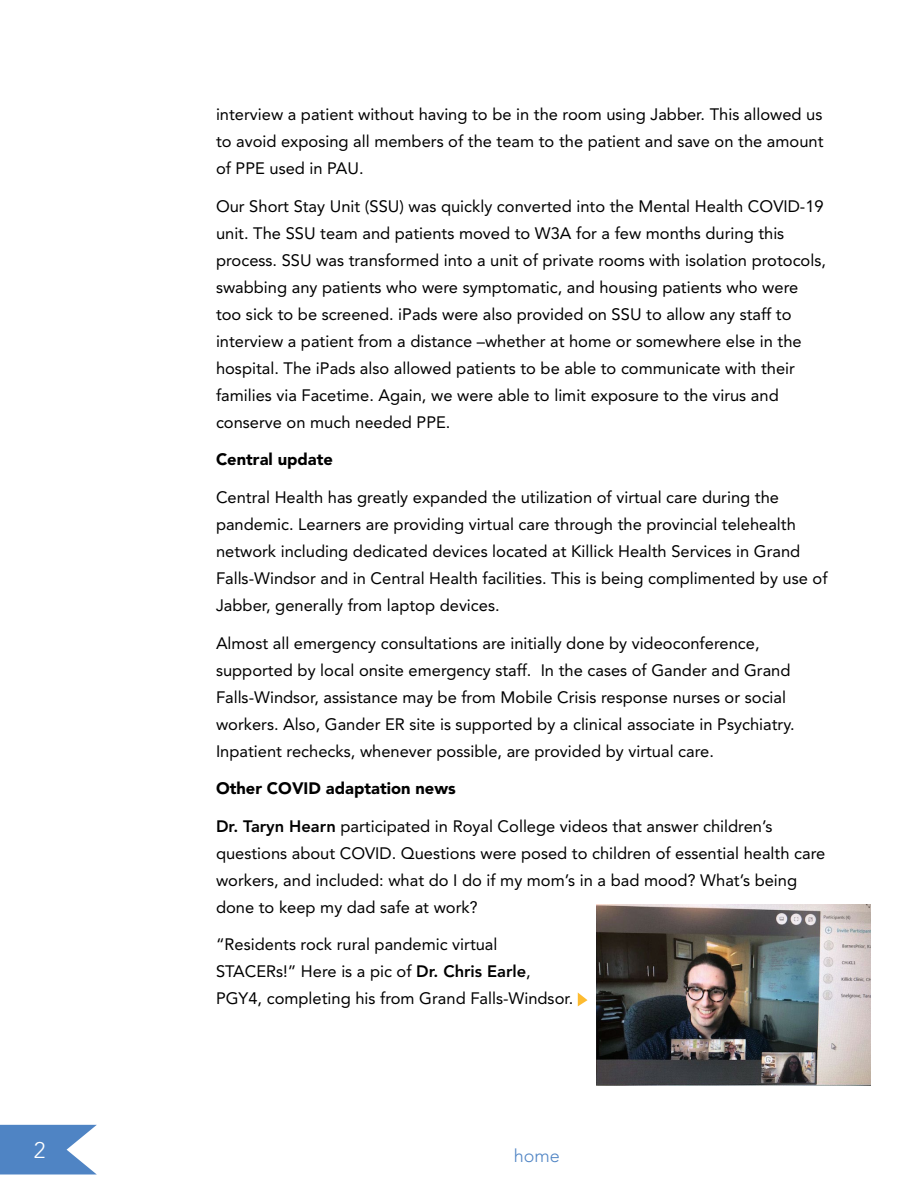
<style>
.page{position:relative;width:918px;height:1188px;background:#fff}
.page>*{position:absolute;margin:0;border:0;box-sizing:border-box;transform-origin:0 0}
.t1{font:300 22.5px "Avenir LT Std";color:#fff}
.t2{font:300 18px "Avenir LT Std";color:#4f84c4}
.t3{font:16.5px/27px "Avenir LT Std";color:#000}
.t4{font:900 16.5px "Avenir LT Std";color:#000}
.s1{font-weight:800}
</style>
<div class="page">
<svg style="left:0;top:1125px;width:97px;height:49px"></svg>
<svg style="left:578px;top:993px;width:10px;height:13px"></svg>
<img style="left:597px;top:904px;width:273px;height:182px">
<p class="t3" style="left:216px;top:101px;width:609px;text-align:justify">interview a patient without having to be in the room using Jabber. This allowed us to avoid exposing all members of the team to the patient and save on the amount of PPE used in PAU.</p>
<p class="t3" style="left:216px;top:193px;width:612px">Our Short Stay Unit (SSU) was quickly converted into the Mental Health COVID-19 unit. The SSU team and patients moved to W3A for a few months during this process. SSU was transformed into a unit of private rooms with isolation protocols, swabbing any patients who were symptomatic, and housing patients who were too sick to be screened. iPads were also provided on SSU to allow any staff to interview a patient from a distance –whether at home or somewhere else in the hospital. The iPads also allowed patients to be able to communicate with their families via Facetime. Again, we were able to limit exposure to the virus and conserve on much needed PPE.</p>
<p class="t4" style="left:216px;top:450px;width:119px">Central update</p>
<p class="t3" style="left:216px;top:484px;width:613px">Central Health has greatly expanded the utilization of virtual care during the pandemic. Learners are providing virtual care through the provincial telehealth network including dedicated devices located at Killick Health Services in Grand Falls-Windsor and in Central Health facilities. This is being complimented by use of Jabber, generally from laptop devices.</p>
<p class="t3" style="left:216px;top:629px;width:580px">Almost all emergency consultations are initially done by videoconference, supported by local onsite emergency staff. In the cases of Gander and Grand Falls-Windsor, assistance may be from Mobile Crisis response nurses or social workers. Also, Gander ER site is supported by a clinical associate in Psychiatry.<br>Inpatient rechecks, whenever possible, are provided by virtual care.</p>
<p class="t4" style="left:216px;top:778px;width:241px">Other COVID adaptation news</p>
<p class="t3" style="left:216px;top:812px;width:611px"><span class="s1">Dr. Taryn Hearn</span> participated in Royal College videos that answer children’s questions about COVID. Questions were posed to children of essential health care workers, and included: what do I do if my mom’s in a bad mood? What’s being done to keep my dad safe at work?</p>
<p class="t3" style="left:216px;top:931px;width:359px">“Residents rock rural pandemic virtual<br>STACERs!” Here is a pic of <span class="s1">Dr. Chris Earle</span>,<br>PGY4, completing his from Grand Falls-Windsor.</p>
<h1 class="t1" style="left:34px;top:1137px;width:13px">2</h1>
<p class="t2" style="left:514px;top:1145px;width:48px">home</p>
</div>
